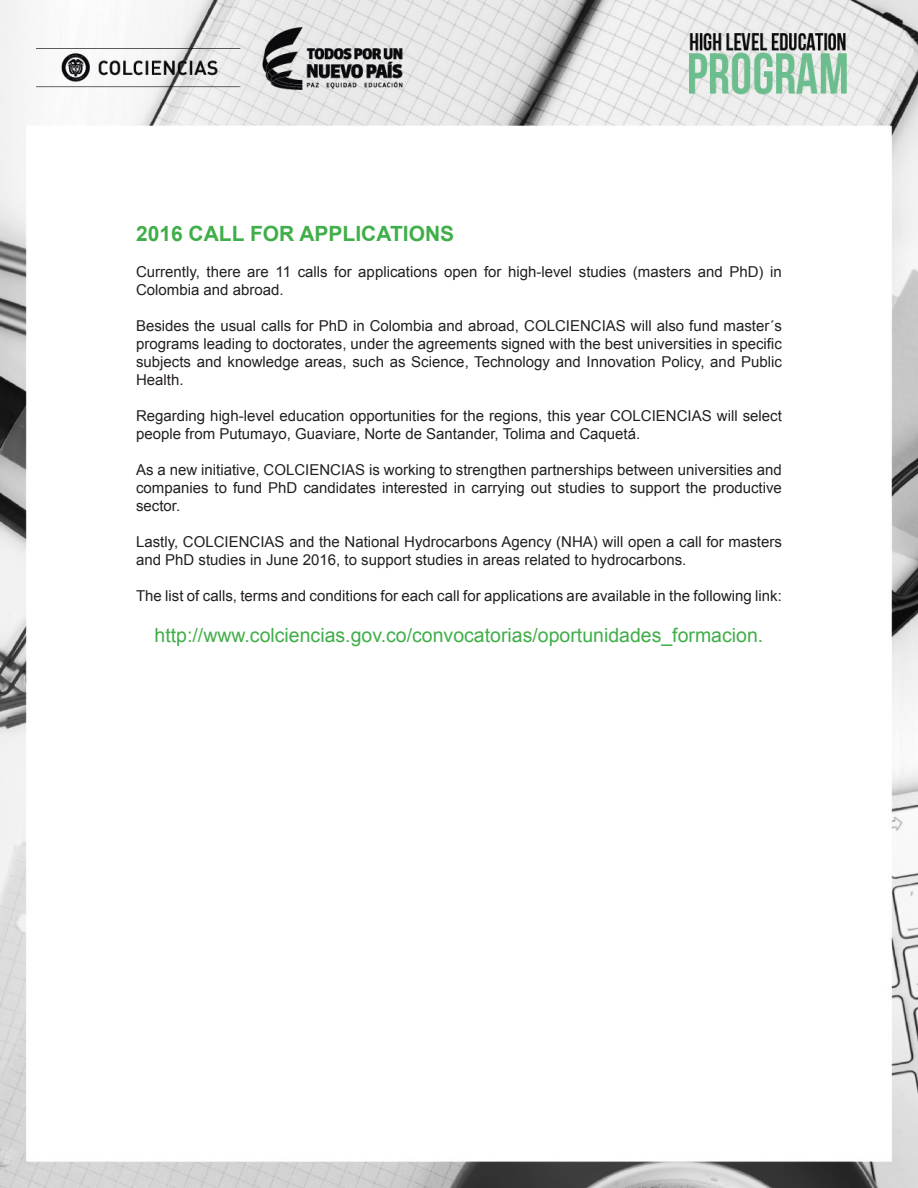
<style>
.page{position:relative;width:918px;height:1188px;background:#fff}
.page>*{position:absolute;margin:0;border:0;box-sizing:border-box;transform-origin:0 0}
.Título{font:700 21px "Arial";color:#40ae49}
.t1{font:19.5px "Arial";color:#40ae49}
.t2{font:15px/18px "Arial";color:#231f20}
</style>
<div class="page">
<img style="left:0;top:0;width:918px;height:1188px">
<p class="Título" style="left:136px;top:219px;width:320px">2016 CALL FOR APPLICATIONS</p>
<p class="t2" style="left:136px;top:263px;width:647px">Currently, there are 11 calls for applications open for high-level studies (masters and PhD) in<br>Colombia and abroad.</p>
<p class="t2" style="left:136px;top:317px;width:647px;text-align:justify">Besides the usual calls for PhD in Colombia and abroad, COLCIENCIAS will also fund master´s programs leading to doctorates, under the agreements signed with the best universities in specific subjects and knowledge areas, such as Science, Technology and Innovation Policy, and Public Health.</p>
<p class="t2" style="left:136px;top:407px;width:647px">Regarding high-level education opportunities for the regions, this year COLCIENCIAS will select people from Putumayo, Guaviare, Norte de Santander, Tolima and Caquetá.</p>
<p class="t2" style="left:136px;top:461px;width:647px;text-align:justify">As a new initiative, COLCIENCIAS is working to strengthen partnerships between universities and companies to fund PhD candidates interested in carrying out studies to support the productive sector.</p>
<p class="t2" style="left:136px;top:533px;width:647px">Lastly, COLCIENCIAS and the National Hydrocarbons Agency (NHA) will open a call for masters and PhD studies in June 2016, to support studies in areas related to hydrocarbons.</p>
<p class="t2" style="left:136px;top:587px;width:647px">The list of calls, terms and conditions for each call for applications are available in the following link:</p>
<p class="t1" style="left:155px;top:622px;width:610px">http://www.colciencias.gov.co/convocatorias/oportunidades_formacion.</p>
</div>
